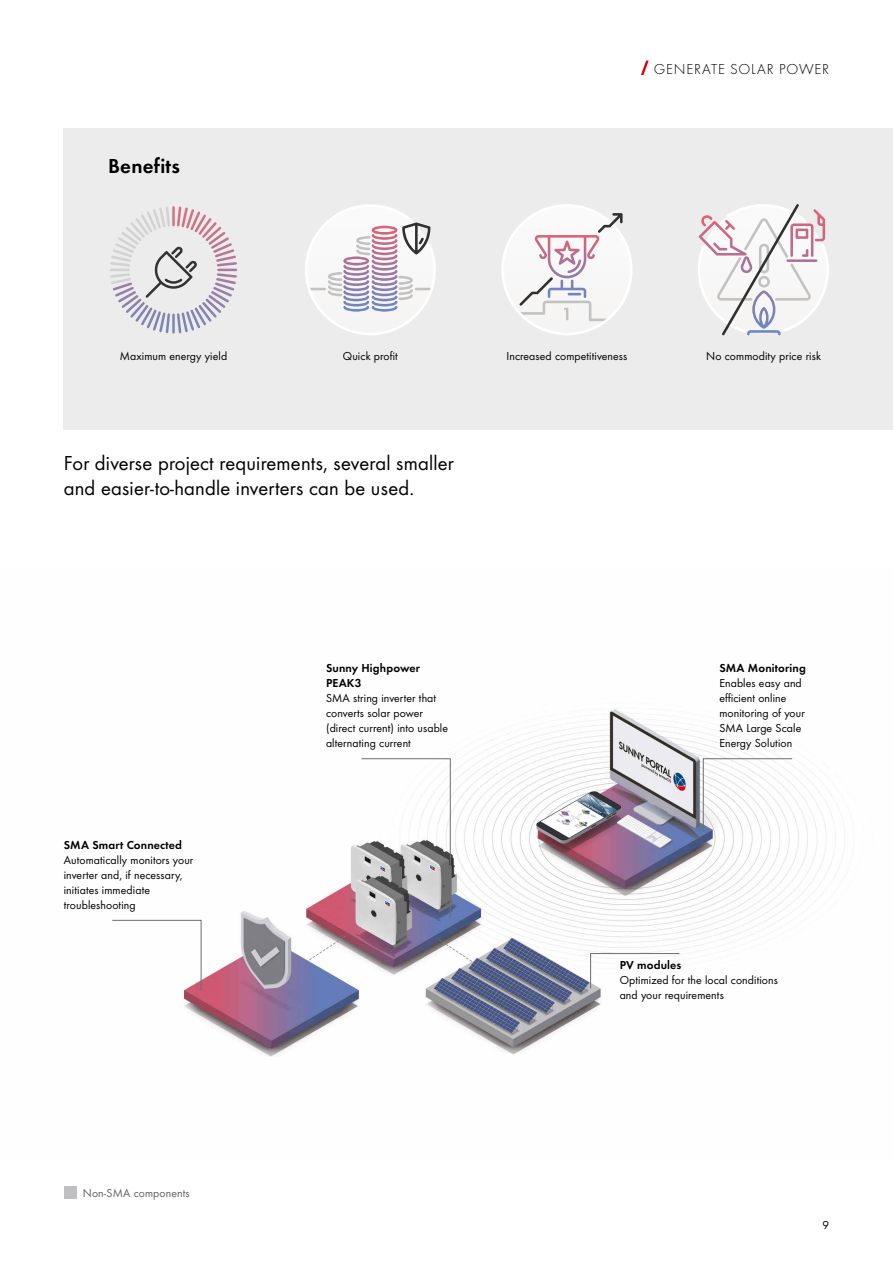
<style>
.page{position:relative;width:893px;height:1263px;background:#fff}
.page>*{position:absolute;margin:0;border:0;box-sizing:border-box;transform-origin:0 0}
.t1{font:21px/24.8px "SMA Futura";letter-spacing:.01em;color:#000}
.t2{font:600 21px "SMA Futura";letter-spacing:.01em;color:#000}
.t3{font:300 15px "SMA Futura";letter-spacing:.05em;color:#000}
.t4{font:12px/15px "SMA Futura";letter-spacing:.01em;color:#000}
.t5{font:600 12px/15px "SMA Futura";letter-spacing:.01em;color:#000}
.t6{font:12px "SMA Futura";letter-spacing:.01em;color:#626261}
</style>
<div class="page">
<div style="left:64px;top:128px;width:829px;height:301px;background:#ececec"></div>
<img style="left:112px;top:709px;width:733px;height:348px">
<svg style="left:703px;top:758px;width:90px;height:72px"></svg>
<svg style="left:590px;top:953px;width:90px;height:36px"></svg>
<svg style="left:112px;top:920px;width:90px;height:71px"></svg>
<svg style="left:361px;top:758px;width:90px;height:161px"></svg>
<div style="left:64px;top:1186px;width:13px;height:13px;background:#c0c0c2"></div>
<svg style="left:641px;top:61px;width:8px;height:14px"></svg>
<svg style="left:110px;top:206px;width:127px;height:92px"></svg>
<svg style="left:501px;top:204px;width:131px;height:131px"></svg>
<svg style="left:305px;top:204px;width:131px;height:131px"></svg>
<svg style="left:698px;top:204px;width:131px;height:131px"></svg>
<h1 class="t2" style="left:108px;top:151px;width:73px">Benefits</h1>
<p class="t3" style="left:654px;top:59px;width:177px">GENERATE SOLAR POWER</p>
<p class="t4" style="left:120px;top:347px;width:109px">Maximum energy yield</p>
<p class="t4" style="left:343px;top:347px;width:57px">Quick profit</p>
<p class="t4" style="left:506px;top:347px;width:123px">Increased competitiveness</p>
<p class="t4" style="left:706px;top:347px;width:116px">No commodity price risk</p>
<h1 class="t1" style="left:64px;top:450px;width:392px">For diverse project requirements, several smaller and easier-to-handle inverters can be used.</h1>
<p class="t5" style="left:64px;top:837px;width:120px">SMA Smart Connected</p>
<p class="t4" style="left:64px;top:852px;width:131px">Automatically monitors your inverter and, if necessary, initiates immediate troubleshooting</p>
<p class="t6" style="left:83px;top:1185px;width:108px">Non-SMA components</p>
<p class="t5" style="left:326px;top:660px;width:96px">Sunny Highpower<br>PEAK3</p>
<p class="t4" style="left:326px;top:690px;width:124px">SMA string inverter that converts solar power (direct current) into usable alternating current</p>
<p class="t5" style="left:719px;top:660px;width:88px">SMA Monitoring</p>
<p class="t4" style="left:719px;top:675px;width:87px">Enables easy and efficient online monitoring of your<br>SMA Large Scale<br>Energy Solution</p>
<p class="t5" style="left:620px;top:957px;width:63px">PV modules</p>
<p class="t4" style="left:620px;top:972px;width:160px">Optimized for the local conditions and your requirements</p>
<p class="t4" style="left:822px;top:1217px;width:8px">9</p>
</div>
